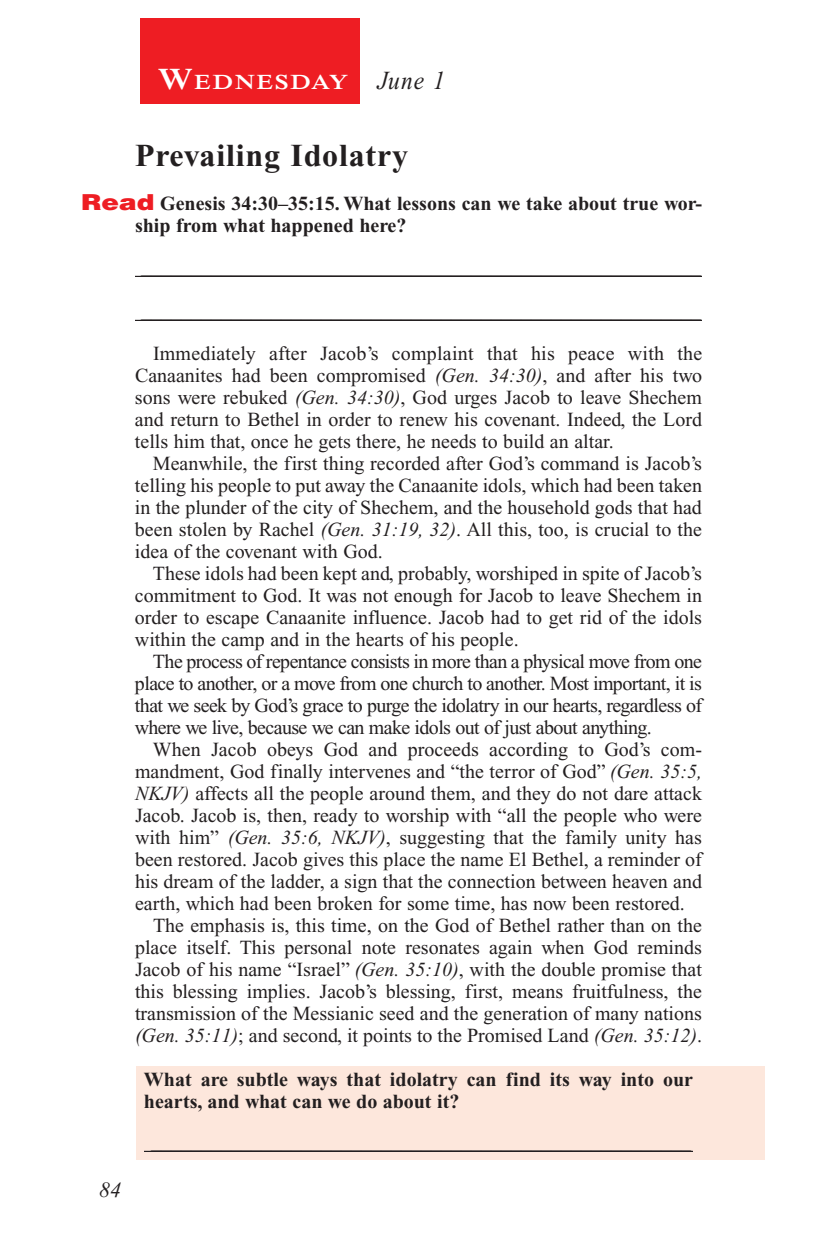
<style>
.page{position:relative;width:819px;height:1260px;background:#fff}
.page>*{position:absolute;margin:0;border:0;box-sizing:border-box;transform-origin:0 0}
.Head{font:700 32px "Times New Roman PS Std";letter-spacing:.025em;color:#231f20}
.Lesson_Dates{font:italic 26px "Times New Roman PS Std";color:#231f20;scale:.9 1}
.t1{font:italic 22px "Times New Roman PS Std";color:#231f20}
.Daily_Header{font:600 21px "Times NRMT Std";letter-spacing:.07em;color:#fff;scale:1.1 1}
.Body{font:20px/22px "Times New Roman PS Std";color:#231f20;text-align:justify}
.Blank_Lines{font:20px "Times New Roman PS Std";color:#231f20}
.Question_NO_SB{font:700 20px/22px "Times New Roman PS Std";color:#231f20}
.x-screened_box-text{font:700 20px/22px "Times New Roman PS Std";color:#231f20}
.Blank_Lines_In_Scree{font:20px "Times New Roman PS Std";color:#231f20}
.s1{font-size:30px}
.s2{font-family:"Helvetica LT Std";font-weight:900;font-size:22px;color:#ee1d23}
.s3{font-style:italic}
</style>
<div class="page">
<div style="left:140px;top:18px;width:220px;height:86px;background:#ee1d23"></div>
<div style="left:137px;top:1066px;width:628px;height:94px;background:#fde7dc"></div>
<hr style="left:135px;top:276px;width:567px;height:1px;background:#231f20">
<hr style="left:135px;top:320px;width:567px;height:1px;background:#231f20">
<hr style="left:144px;top:1151px;width:549px;height:1px;background:#231f20">
<p class="Daily_Header" style="left:158px;top:70px;width:175px"><span class="s1">W</span>EDNESDAY</p>
<p class="Lesson_Dates" style="left:378px;top:66px;width:76px">June 1</p>
<p class="Head" style="left:135px;top:138px;width:275px">Prevailing Idolatry</p>
<p class="Question_NO_SB" style="left:135px;top:193px;width:568px;text-indent:-54px"><span class="s2">Read</span> Genesis 34:30–35:15. What lessons can we take about true wor&shy;ship from what happened here?</p>
<p class="Blank_Lines" style="left:141px;top:257px;width:561px">________________________________________________________</p>
<p class="t1" style="left:99px;top:1178px;width:23px">84</p>
<p class="Blank_Lines" style="left:141px;top:301px;width:561px">________________________________________________________</p>
<p class="Body" style="left:135px;top:343px;width:569px;text-indent:18px">Immediately after Jacob’s complaint that his peace with the Canaanites had been compromised <span class="s3">(Gen. 34:30)</span>, and after his two sons were rebuked <span class="s3">(Gen. 34:30)</span>, God urges Jacob to leave Shechem and return to Bethel in order to renew his covenant. Indeed, the Lord tells him that, once he gets there, he needs to build an altar.</p>
<p class="Body" style="left:135px;top:453px;width:569px;text-indent:18px">Meanwhile, the first thing recorded after God’s command is Jacob’s telling his people to put away the Canaanite idols, which had been taken in the plunder of the city of Shechem, and the household gods that had been stolen by Rachel <span class="s3">(Gen. 31:19, 32)</span>. All this, too, is crucial to the idea of the covenant with God.</p>
<p class="Body" style="left:135px;top:563px;width:569px;text-indent:18px">These idols had been kept and, probably, worshiped in spite of Jacob’s commitment to God. It was not enough for Jacob to leave Shechem in order to escape Canaanite influence. Jacob had to get rid of the idols within the camp and in the hearts of his people.</p>
<p class="Body" style="left:135px;top:651px;width:569px;text-indent:18px">The process of repentance consists in more than a physical move from one place to another, or a move from one church to another. Most important, it is that we seek by God’s grace to purge the idolatry in our hearts, regardless of where we live, because we can make idols out of just about anything.</p>
<p class="Body" style="left:135px;top:739px;width:569px;text-indent:18px">When Jacob obeys God and proceeds according to God’s com&shy;mandment, God finally intervenes and “the terror of God” <span class="s3">(Gen. 35:5, NKJV)</span> affects all the people around them, and they do not dare attack Jacob. Jacob is, then, ready to worship with “all the people who were with him” <span class="s3">(Gen. 35:6, NKJV)</span>, suggesting that the family unity has been restored. Jacob gives this place the name El Bethel, a reminder of his dream of the ladder, a sign that the connection between heaven and earth, which had been broken for some time, has now been restored.</p>
<p class="Body" style="left:135px;top:915px;width:569px;text-indent:18px">The emphasis is, this time, on the God of Bethel rather than on the place itself. This personal note resonates again when God reminds Jacob of his name “Israel” <span class="s3">(Gen. 35:10)</span>, with the double promise that this blessing implies. Jacob’s blessing, first, means fruitfulness, the transmission of the Messianic seed and the generation of many nations <span class="s3">(Gen. 35:11)</span>; and second, it points to the Promised Land <span class="s3">(Gen. 35:12)</span>.</p>
<p class="x-screened_box-text" style="left:144px;top:1069px;width:551px">What are subtle ways that idolatry can find its way into our hearts, and what can we do about it?</p>
<p class="Blank_Lines_In_Scree" style="left:151px;top:1132px;width:541px">______________________________________________________</p>
</div>
